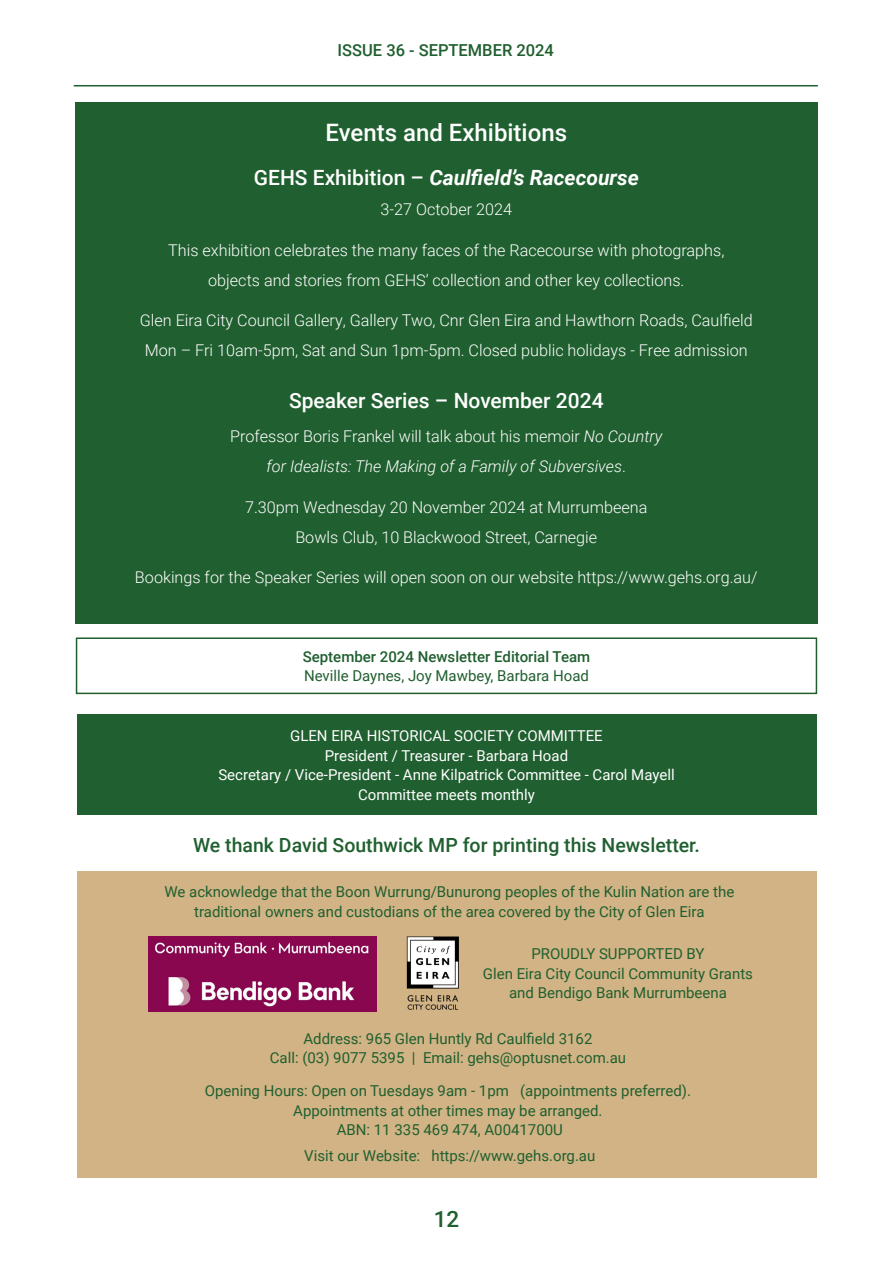
<style>
.page{position:relative;width:893px;height:1263px;background:#fff}
.page>*{position:absolute;margin:0;border:0;box-sizing:border-box;transform-origin:0 0}
.Story_Heading{font:500 24px "Roboto";color:#fff}
.t1{font:500 22.5px "Roboto";color:#205f2f}
.Subheading{font:italic 700 21px "Roboto";color:#fff}
.Subheading-2{font:500 21px "Roboto";color:#fff}
.BodyText_Bold{font:500 19.5px "Roboto";color:#205f2f}
.t2{font:500 16.5px "Roboto";color:#205f2f}
.Events_and_Exnibitions_text{font:300 16.2px/30px "Roboto";color:#fff;text-align:center}
.Events_and_Exnibitions_text-2{font:italic 300 16.2px/30px "Roboto";color:#fff;text-align:center}
.Address_and_opening_hours{font:15px/19.5px "Roboto";color:#205f2f;text-align:center}
.Address_and_opening_hours-2{font:15px/19.5px "Roboto";color:#fff;text-align:center}
.Newsletter_Editorial_Team{font:500 15px/19.5px "Roboto";color:#205f2f}
.s1{font-weight:500;font-style:normal}
.s2{font-style:normal}
.s3{font-weight:400}
</style>
<div class="page">
<hr style="left:74px;top:85px;width:744px;height:1px;background:#205f2f">
<div style="left:77px;top:872px;width:739px;height:306px;background:#d1b385"></div>
<div style="left:77px;top:714px;width:739px;height:101px;background:#205f2f"></div>
<div style="left:76px;top:637px;width:741px;height:57px;border:2px solid #205f2f"></div>
<img style="left:148px;top:936px;width:228px;height:75px">
<img style="left:406px;top:936px;width:53px;height:74px">
<div style="left:75px;top:102px;width:742px;height:522px;background:#205f2f"></div>
<p class="t2" style="left:338px;top:39px;width:218px">ISSUE 36 - SEPTEMBER 2024</p>
<p class="Story_Heading" style="left:325px;top:116px;width:243px">Events and Exhibitions</p>
<p class="Subheading" style="left:254px;top:163px;width:386px"><span class="s1">GEHS Exhibition –</span> Caulfield’s Racecourse</p>
<p class="Events_and_Exnibitions_text" style="left:381px;top:194px;width:133px">3-27 October 2024</p>
<p class="Events_and_Exnibitions_text" style="left:168px;top:234px;width:558px">This exhibition celebrates the many faces of the Racecourse with photographs, objects and stories from GEHS’ collection and other key collections.</p>
<p class="Events_and_Exnibitions_text" style="left:140px;top:305px;width:615px">Glen Eira City Council Gallery, Gallery Two, Cnr Glen Eira and Hawthorn Roads, Caulfield<br>Mon – Fri 10am-5pm, Sat and Sun 1pm-5pm. Closed public holidays - Free admission</p>
<p class="Subheading-2" style="left:289px;top:385px;width:316px">Speaker Series – November 2024</p>
<p class="Events_and_Exnibitions_text-2" style="left:230px;top:420px;width:434px"><span class="s2">Professor Boris Frankel will talk about his memoir</span> No Country for Idealists: The Making of a Family of Subversives<span class="s2">.</span></p>
<p class="Events_and_Exnibitions_text" style="left:245px;top:491px;width:404px">7.30pm Wednesday 20 November 2024 at Murrumbeena<br>Bowls Club, 10 Blackwood Street, Carnegie</p>
<p class="Events_and_Exnibitions_text" style="left:135px;top:562px;width:624px">Bookings for the Speaker Series will open soon on our website https://www.gehs.org.au/</p>
<p class="Newsletter_Editorial_Team" style="left:303px;top:646px;width:289px">September 2024 Newsletter Editorial Team<br><span class="s3">Neville Daynes, Joy Mawbey, Barbara Hoad</span></p>
<p class="Address_and_opening_hours-2" style="left:290px;top:725px;width:314px">GLEN EIRA HISTORICAL SOCIETY COMMITTEE</p>
<p class="Address_and_opening_hours-2" style="left:218px;top:745px;width:458px">President / Treasurer - Barbara Hoad<br>Secretary / Vice-President - Anne Kilpatrick Committee - Carol Mayell<br>Committee meets monthly</p>
<p class="BodyText_Bold" style="left:193px;top:831px;width:508px">We thank David Southwick MP for printing this Newsletter.</p>
<p class="Address_and_opening_hours" style="left:164px;top:882px;width:571px">We acknowledge that the Boon Wurrung/Bunurong peoples of the Kulin Nation are the traditional owners and custodians of the area covered by the City of Glen Eira</p>
<p class="Address_and_opening_hours" style="left:483px;top:944px;width:272px">PROUDLY SUPPORTED BY<br>Glen Eira City Council Community Grants and Bendigo Bank Murrumbeena</p>
<p class="Address_and_opening_hours" style="left:303px;top:1028px;width:290px">Address: 965 Glen Huntly Rd Caulfield 3162</p>
<p class="Address_and_opening_hours" style="left:270px;top:1048px;width:358px">Call: (03) 9077 5395 | Email: gehs@optusnet.com.au</p>
<p class="Address_and_opening_hours" style="left:205px;top:1080px;width:488px">Opening Hours: Open on Tuesdays 9am - 1pm (appointments preferred).</p>
<p class="Address_and_opening_hours" style="left:293px;top:1100px;width:311px">Appointments at other times may be arranged.</p>
<p class="Address_and_opening_hours" style="left:337px;top:1119px;width:228px">ABN: 11 335 469 474, A0041700U</p>
<p class="Address_and_opening_hours" style="left:304px;top:1145px;width:293px">Visit our Website: https://www.gehs.org.au</p>
<h2 class="t1" style="left:434px;top:1203px;width:27px">12</h2>
</div>
